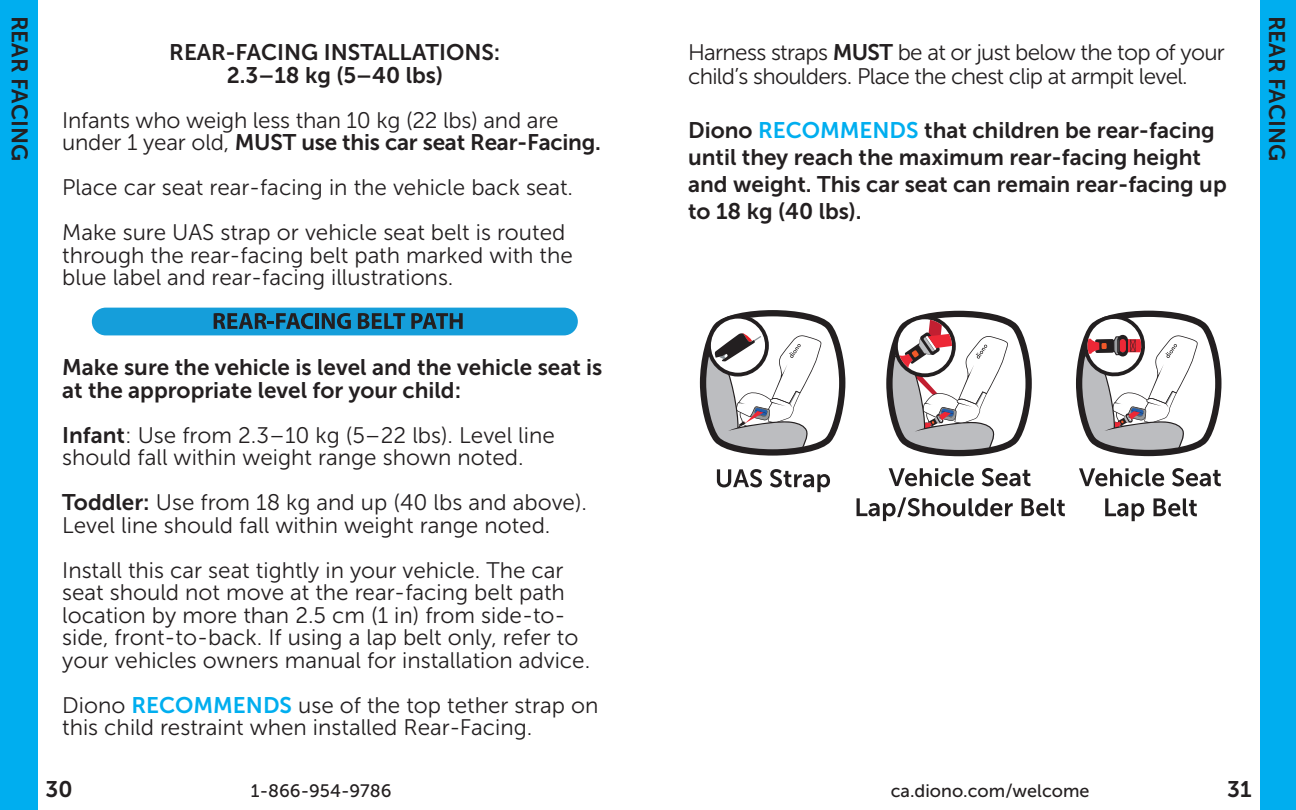
<style>
.page{position:relative;width:1296px;height:810px;background:#fff}
.page>*{position:absolute;margin:0;border:0;box-sizing:border-box;transform-origin:0 0}
.t1{font:22.5px/22.5px "Museo Sans 300";color:#231f20}
.t2{font:22.5px/27px "Museo Sans 700";color:#231f20}
.t3{font:22.5px/24.8px "Museo Sans 300";letter-spacing:-.03em;color:#231f20}
.t4{font:18px "Museo Sans 500";color:#231f20}
.s1{font-family:"Museo Sans 700"}
.s2{color:#00aeef}
.s3{font-family:"Museo Sans 700";color:#00aeef}
</style>
<div class="page">
<div style="left:0;top:0;width:38px;height:810px;background:#00aeef"></div>
<div style="left:1260px;top:0;width:36px;height:810px;background:#00aeef"></div>
<div style="left:92px;top:308px;width:486px;height:27px;background:#159eda;border-radius:14px"></div>
<svg style="left:214px;top:313px;width:99px;height:16px"></svg>
<hr style="left:315px;top:313px;width:4px;height:16px;background:#231f20">
<svg style="left:322px;top:313px;width:29px;height:16px"></svg>
<svg style="left:358px;top:313px;width:47px;height:16px"></svg>
<svg style="left:411px;top:313px;width:52px;height:16px"></svg>
<svg style="left:886px;top:310px;width:146px;height:147px"></svg>
<svg style="left:889px;top:468px;width:85px;height:18px"></svg>
<svg style="left:982px;top:468px;width:48px;height:18px"></svg>
<svg style="left:857px;top:497px;width:156px;height:24px"></svg>
<svg style="left:1021px;top:498px;width:44px;height:18px"></svg>
<svg style="left:1079px;top:468px;width:85px;height:18px"></svg>
<svg style="left:1172px;top:468px;width:49px;height:18px"></svg>
<svg style="left:1105px;top:498px;width:39px;height:23px"></svg>
<svg style="left:1154px;top:498px;width:43px;height:19px"></svg>
<svg style="left:1076px;top:310px;width:146px;height:147px"></svg>
<svg style="left:699px;top:310px;width:147px;height:146px"></svg>
<svg style="left:717px;top:469px;width:45px;height:18px"></svg>
<svg style="left:770px;top:469px;width:60px;height:23px"></svg>
<p class="t2" style="left:33px;top:16px;width:147px;rotate:90deg">REAR FACING</p>
<p class="t2" style="left:1290px;top:16px;width:147px;rotate:90deg">REAR FACING</p>
<p class="t3" style="left:688px;top:40px;width:538px">Harness straps <span class="s1">MUST</span> be at or just below the top of your child’s shoulders. Place the chest clip at armpit level.</p>
<p class="t2" style="left:688px;top:117px;width:540px">Diono <span class="s2">RECOMMENDS</span> that children be rear-facing until they reach the maximum rear-facing height and weight. This car seat can remain rear-facing up to 18 kg (40 lbs).</p>
<p class="t2" style="left:169px;top:39px;width:333px">REAR-FACING INSTALLATIONS:</p>
<p class="t2" style="left:227px;top:62px;width:218px">2.3–18 kg (5–40 lbs)</p>
<p class="t1" style="left:62px;top:109px;width:540px">Infants who weigh less than 10 kg (22 lbs) and are under 1 year old, <span class="s1">MUST use this car seat Rear-Facing.</span></p>
<p class="t1" style="left:62px;top:177px;width:512px">Place car seat rear-facing in the vehicle back seat.</p>
<p class="t1" style="left:62px;top:222px;width:512px">Make sure UAS strap or vehicle seat belt is routed through the rear-facing belt path marked with the blue label and rear-facing illustrations.</p>
<p class="t2" style="left:62px;top:356px;width:542px;line-height:22.5px">Make sure the vehicle is level and the vehicle seat is at the appropriate level for your child:</p>
<p class="t1" style="left:62px;top:424px;width:494px"><span class="s1">Infant</span>: Use from 2.3–10 kg (5–22 lbs). Level line should fall within weight range shown noted.</p>
<p class="t1" style="left:62px;top:492px;width:526px"><span class="s1">Toddler:</span> Use from 18 kg and up (40 lbs and above).<br>Level line should fall within weight range noted.</p>
<p class="t1" style="left:62px;top:559px;width:530px">Install this car seat tightly in your vehicle. The car seat should not move at the rear-facing belt path location by more than 2.5 cm (1 in) from side-to&shy;side, front-to-back. If using a lap belt only, refer to your vehicles owners manual for installation advice.</p>
<p class="t1" style="left:62px;top:694px;width:538px">Diono <span class="s3">RECOMMENDS</span> use of the top tether strap on this child restraint when installed Rear-Facing.</p>
<p class="t2" style="left:46px;top:776px;width:29px">30</p>
<p class="t4" style="left:251px;top:781px;width:142px">1-866-954-9786</p>
<p class="t4" style="left:891px;top:781px;width:200px">ca.diono.com/welcome</p>
<p class="t2" style="left:1227px;top:776px;width:26px">31</p>
</div>
